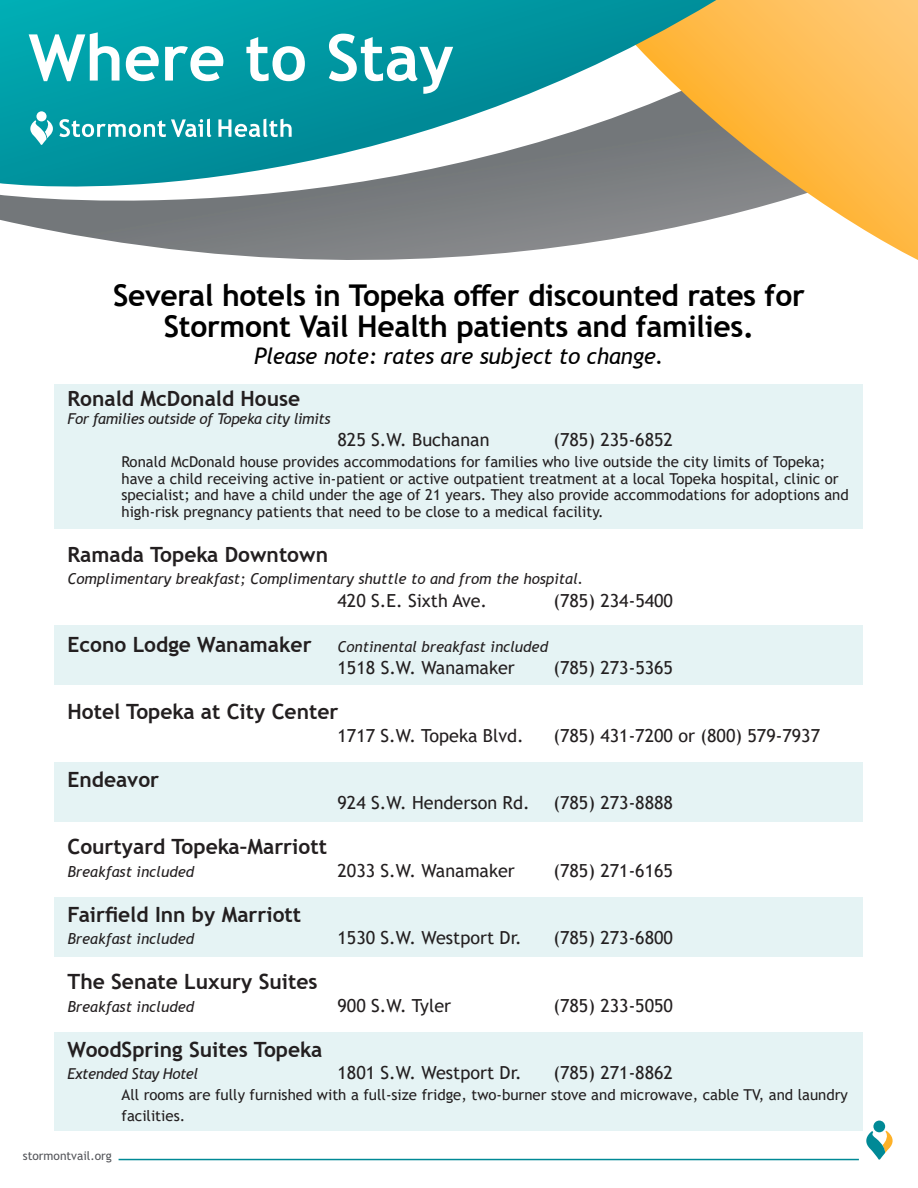
<style>
.page{position:relative;width:918px;height:1188px;background:#fff}
.page>*{position:absolute;margin:0;border:0;box-sizing:border-box;transform-origin:0 0}
.t1{font:700 64.5px "Trebuchet MS";color:#fff}
.t2{font:700 30px "Trebuchet MS";letter-spacing:-.01em;color:#000}
.t3{font:italic 22.5px "Trebuchet MS";letter-spacing:-.01em;color:#000}
.t4{font:700 21px "Trebuchet MS";color:#231f20}
.t5{font:18px "Trebuchet MS";color:#231f20}
.t6{font:15px/16.5px "Trebuchet MS";color:#231f20}
.t7{font:italic 15px "Trebuchet MS";color:#231f20}
.t8{font:italic 15px "Trebuchet MS";letter-spacing:-.025em;color:#231f20}
.t9{font:12px "Trebuchet MS";color:#54555a}
.s1{font-weight:700;font-style:normal;font-size:21px}
</style>
<div class="page">
<svg style="left:866px;top:1131px;width:27px;height:29px"></svg>
<div style="left:873px;top:1121px;width:12px;height:11px;background:#008996;border-radius:50%"></div>
<hr style="left:119px;top:1159px;width:740px;height:1px;background:#008996">
<svg style="left:24px;top:225px;width:572px;height:35px"></svg>
<svg style="left:596px;top:0;width:322px;height:260px"></svg>
<svg style="left:0;top:0;width:716px;height:225px;background:#4b9fa2"></svg>
<div style="left:36px;top:111px;width:11px;height:10px;background:#fff;border-radius:50%"></div>
<svg style="left:29px;top:119px;width:182px;height:26px"></svg>
<svg style="left:218px;top:119px;width:74px;height:18px"></svg>
<div style="left:55px;top:763px;width:808px;height:59px;background:#e5f3f4"></div>
<div style="left:55px;top:897px;width:808px;height:60px;background:#e5f3f4"></div>
<div style="left:55px;top:1032px;width:808px;height:99px;background:#e5f3f4"></div>
<div style="left:55px;top:625px;width:808px;height:60px;background:#e5f3f4"></div>
<div style="left:55px;top:384px;width:808px;height:145px;background:#e5f3f4"></div>
<p class="t1" style="left:28px;top:17px;width:427px">Where to Stay</p>
<p class="t2" style="left:113px;top:276px;width:693px">Several hotels in Topeka offer discounted rates for</p>
<p class="t2" style="left:164px;top:308px;width:592px">Stormont Vail Health patients and families.</p>
<p class="t3" style="left:254px;top:343px;width:411px">Please note: rates are subject to change.</p>
<p class="t4" style="left:68px;top:385px;width:234px">Ronald McDonald House</p>
<p class="t8" style="left:68px;top:409px;width:265px">For families outside of Topeka city limits</p>
<p class="t5" style="left:338px;top:429px;width:154px">825 S.W. Buchanan</p>
<p class="t5" style="left:554px;top:429px;width:121px">(785) 235-6852</p>
<p class="t6" style="left:122px;top:454px;width:729px">Ronald McDonald house provides accommodations for families who live outside the city limits of Topeka; have a child receiving active in-patient or active outpatient treatment at a local Topeka hospital, clinic or specialist; and have a child under the age of 21 years. They also provide accommodations for adoptions and high-risk pregnancy patients that need to be close to a medical facility.</p>
<p class="t4" style="left:68px;top:541px;width:262px">Ramada Topeka Downtown</p>
<p class="t7" style="left:68px;top:570px;width:517px">Complimentary breakfast; Complimentary shuttle to and from the hospital.</p>
<p class="t5" style="left:338px;top:589px;width:151px">420 S.E. Sixth Ave.</p>
<p class="t5" style="left:553px;top:589px;width:121px">(785) 234-5400</p>
<p class="t7" style="left:68px;top:637px;width:482px"><span class="s1">Econo Lodge Wanamaker</span> Continental breakfast included</p>
<p class="t5" style="left:338px;top:657px;width:179px">1518 S.W. Wanamaker</p>
<p class="t5" style="left:554px;top:657px;width:121px">(785) 273-5365</p>
<p class="t4" style="left:68px;top:699px;width:272px">Hotel Topeka at City Center</p>
<p class="t5" style="left:338px;top:724px;width:188px">1717 S.W. Topeka Blvd.</p>
<p class="t5" style="left:554px;top:724px;width:268px">(785) 431-7200 or (800) 579-7937</p>
<p class="t4" style="left:68px;top:766px;width:93px">Endeavor</p>
<p class="t5" style="left:338px;top:792px;width:194px">924 S.W. Henderson Rd.</p>
<p class="t5" style="left:554px;top:792px;width:121px">(785) 273-8888</p>
<p class="t4" style="left:68px;top:834px;width:261px">Courtyard Topeka–Marriott</p>
<p class="t7" style="left:68px;top:862px;width:128px">Breakfast included</p>
<p class="t5" style="left:338px;top:859px;width:179px">2033 S.W. Wanamaker</p>
<p class="t5" style="left:554px;top:859px;width:121px">(785) 271-6165</p>
<p class="t4" style="left:68px;top:901px;width:235px">Fairfield Inn by Marriott</p>
<p class="t7" style="left:68px;top:930px;width:128px">Breakfast included</p>
<p class="t5" style="left:338px;top:927px;width:186px">1530 S.W. Westport Dr.</p>
<p class="t5" style="left:554px;top:927px;width:121px">(785) 273-6800</p>
<p class="t4" style="left:68px;top:969px;width:252px">The Senate Luxury Suites</p>
<p class="t7" style="left:68px;top:997px;width:128px">Breakfast included</p>
<p class="t5" style="left:338px;top:994px;width:115px">900 S.W. Tyler</p>
<p class="t5" style="left:554px;top:994px;width:121px">(785) 233-5050</p>
<p class="t4" style="left:68px;top:1036px;width:256px">WoodSpring Suites Topeka</p>
<p class="t8" style="left:68px;top:1065px;width:132px">Extended Stay Hotel</p>
<p class="t5" style="left:338px;top:1062px;width:186px">1801 S.W. Westport Dr.</p>
<p class="t5" style="left:554px;top:1062px;width:121px">(785) 271-8862</p>
<p class="t6" style="left:122px;top:1084px;width:728px;line-height:21px">All rooms are fully furnished with a full-size fridge, two-burner stove and microwave, cable TV, and laundry facilities.</p>
<p class="t9" style="left:23px;top:1148px;width:91px">stormontvail.org</p>
</div>
